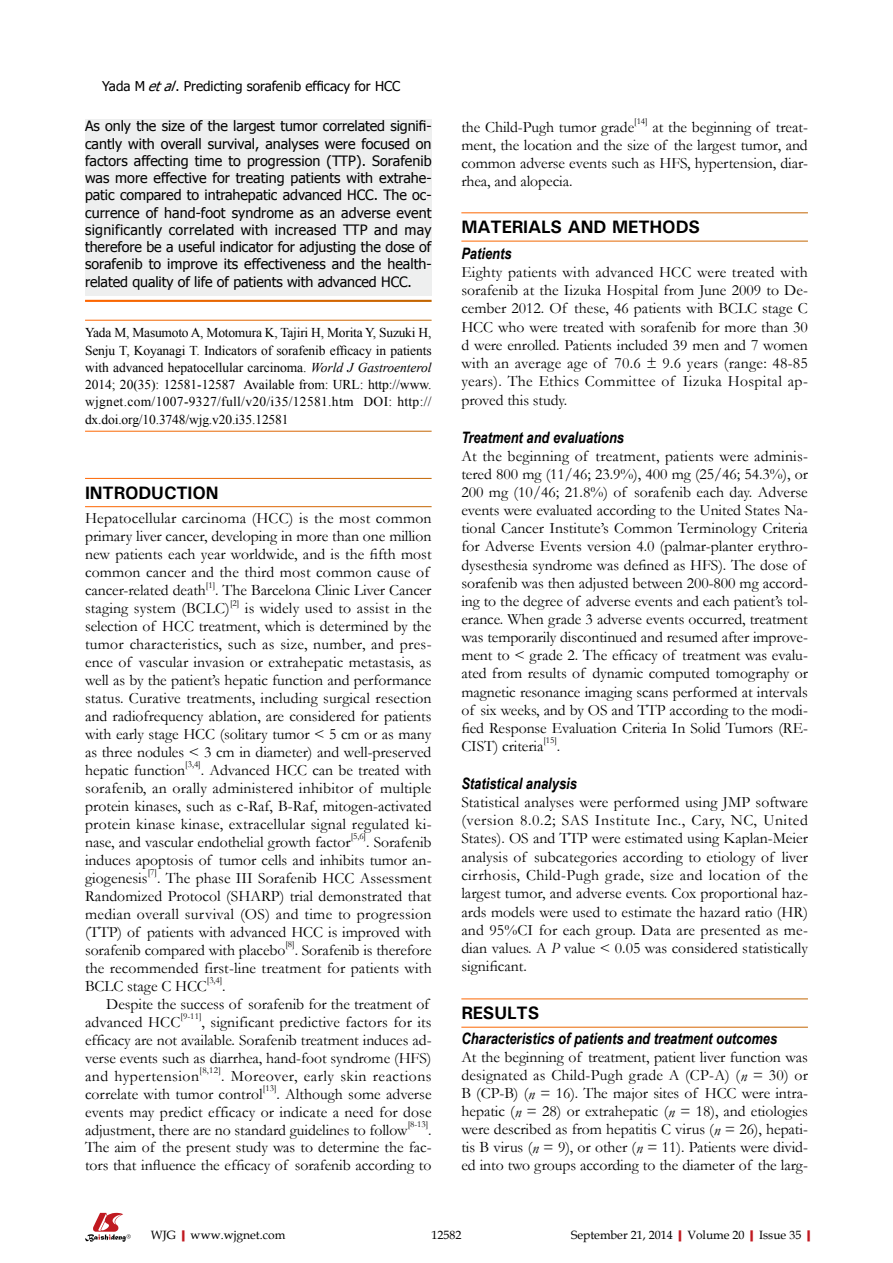
<style>
.page{position:relative;width:893px;height:1263px;background:#fff}
.page>*{position:absolute;margin:0;border:0;box-sizing:border-box;transform-origin:0 0}
.t1{font:700 18px "Univers";letter-spacing:-.01em;color:#000}
.t2{font:15.75px/18px "Garamond";letter-spacing:-.005em;color:#000;text-align:justify}
.t3{font:15.75px/18px "Garamond";letter-spacing:.02em;color:#000}
.t4{font:14.25px/17.2px "Tahoma";letter-spacing:-.005em;color:#000;text-align:justify}
.t5{font:13.5px/17.2px "Times New Roman";letter-spacing:.025em;color:#000;text-align:justify}
.t6{font:13.5px "Tahoma";color:#000}
.t7{font:12px "Book Antiqua";color:#000}
.t8{font:9.15px "Garamond";letter-spacing:-.005em;color:#000}
.s1{font-style:italic}
.s2{font-family:"Arial Narrow";font-weight:700;font-style:italic}
.s3{font-weight:700;color:#c01920}
</style>
<div class="page">
<div style="left:85px;top:119px;width:347px;height:176px;background:#eeefef"></div>
<svg style="left:85px;top:1213px;width:46px;height:29px"></svg>
<p class="t6" style="left:102px;top:77px;width:300px">Yada M <span class="s1">etal</span>. Predicting sorafenib efficacy for HCC</p>
<p class="t4" style="left:85px;top:117px;width:348px">As only the size of the largest tumor correlated signifi&shy;cantly with overall survival, analyses were focused on factors affecting time to progression (TTP). Sorafenib was more effective for treating patients with extrahe&shy;patic compared to intrahepatic advanced HCC. The oc&shy;currence of hand-foot syndrome as an adverse event significantly correlated with increased TTP and may therefore be a useful indicator for adjusting the dose of sorafenib to improve its effectiveness and the health&shy;related quality of life of patients with advanced HCC.</p>
<p class="t5" style="left:85px;top:324px;width:348px">Yada M, Masumoto A, Motomura K, Tajiri H, Morita Y, Suzuki H, Senju T, Koyanagi T. Indicators of sorafenib efficacy in patients with advanced hepatocellular carcinoma. <span class="s1">World J Gastroenterol </span>2014; 20(35): 12581-12587 Available from: URL: http://www. wjgnet.com/1007-9327/full/v20/i35/12581.htm DOI: http:// dx.doi.org/10.3748/wjg.v20.i35.12581</p>
<p class="t1" style="left:85px;top:481px;width:135px">INTRODUCTION</p>
<p class="t2" style="left:85px;top:509px;width:348px;text-align:left">Hepatocellular carcinoma (HCC) is the most common primary liver cancer, developing in more than one million new patients each year worldwide, and is the fifth most common cancer and the third most common cause of cancer-related death</p>
<p class="t8" style="left:206px;top:579px;width:11px">[1]</p>
<p class="t2" style="left:85px;top:581px;width:348px;text-indent:130px">. The Barcelona Clinic Liver Cancer staging system (BCLC)</p>
<p class="t8" style="left:230px;top:597px;width:11px">[2]</p>
<p class="t2" style="left:85px;top:599px;width:348px;text-indent:160px">is widely used to assist in the selection of HCC treatment, which is determined by the tumor characteristics, such as size, number, and pres&shy;ence of vascular invasion or extrahepatic metastasis, as well as by the patient’s hepatic function and performance status. Curative treatments, including surgical resection and radiofrequency ablation, are considered for patients with early stage HCC (solitary tumor &lt; 5 cm or as many as three nodules &lt; 3 cm in diameter) and well-preserved hepatic function</p>
<p class="t8" style="left:185px;top:758px;width:17px">[3,4]</p>
<p class="t2" style="left:85px;top:761px;width:348px;text-indent:116px">. Advanced HCC can be treated with sorafenib, an orally administered inhibitor of multiple protein kinases, such as c-Raf, B-Raf, mitogen-activated protein kinase kinase, extracellular signal regulated ki&shy;nase, and vascular endothelial growth factor</p>
<p class="t8" style="left:351px;top:830px;width:17px">[5,6]</p>
<p class="t2" style="left:85px;top:832px;width:348px;text-indent:281px">. Sorafenib induces apoptosis of tumor cells and inhibits tumor an&shy;giogenesis</p>
<p class="t8" style="left:148px;top:866px;width:11px">[7]</p>
<p class="t2" style="left:85px;top:868px;width:348px;text-indent:72px">. The phase III Sorafenib HCC Assessment Randomized Protocol (SHARP) trial demonstrated that median overall survival (OS) and time to progression (TTP) of patients with advanced HCC is improved with sorafenib compared with placebo</p>
<p class="t8" style="left:286px;top:938px;width:11px">[8]</p>
<p class="t2" style="left:85px;top:940px;width:348px;text-indent:210px">. Sorafenib is therefore the recommended first-line treatment for patients with BCLC stage C HCC</p>
<p class="t8" style="left:207px;top:974px;width:17px">[3,4]</p>
<p class="t2" style="left:222px;top:976px;width:5px">.</p>
<p class="t2" style="left:106px;top:994px;width:325px">Despite the success of sorafenib for the treatment of</p>
<p class="t2" style="left:85px;top:1012px;width:97px">advanced HCC</p>
<p class="t8" style="left:180px;top:1010px;width:23px">[9-11]</p>
<p class="t2" style="left:85px;top:1012px;width:348px;text-indent:117px">, significant predictive factors for its efficacy are not available. Sorafenib treatment induces ad&shy;verse events such as diarrhea, hand-foot syndrome (HFS) and hypertension</p>
<p class="t8" style="left:200px;top:1064px;width:23px">[8,12]</p>
<p class="t3" style="left:85px;top:1066px;width:348px;text-indent:136px">. Moreover, early skin reactions correlate with tumor control</p>
<p class="t8" style="left:263px;top:1082px;width:15px">[13]</p>
<p class="t2" style="left:85px;top:1084px;width:348px;text-indent:191px">. Although some adverse events may predict efficacy or indicate a need for dose adjustment, there are no standard guidelines to follow</p>
<p class="t8" style="left:408px;top:1118px;width:22px">[8-13]</p>
<p class="t2" style="left:85px;top:1120px;width:348px;text-indent:343px">.<br>The aim of the present study was to determine the fac&shy;tors that influence the efficacy of sorafenib according to</p>
<p class="t2" style="left:461px;top:118px;width:174px">the Child-Pugh tumor grade</p>
<p class="t8" style="left:634px;top:115px;width:15px">[14]</p>
<p class="t2" style="left:461px;top:118px;width:348px;text-indent:191px">at the beginning of treat&shy;ment, the location and the size of the largest tumor, and common adverse events such as HFS, hypertension, diar&shy;rhea, and alopecia.</p>
<p class="t1" style="left:461px;top:216px;width:240px">MATERIALS AND METHODS</p>
<p class="t2" style="left:461px;top:244px;width:348px;text-align:left"><span class="s2">Patients<br></span>Eighty patients with advanced HCC were treated with sorafenib at the Iizuka Hospital from June 2009 to De&shy;cember 2012. Of these, 46 patients with BCLC stage C HCC who were treated with sorafenib for more than 30 d were enrolled. Patients included 39 men and 7 women with an average age of 70.6 ± 9.6 years (range: 48-85 years). The Ethics Committee of Iizuka Hospital ap&shy;proved this study.</p>
<p class="t2" style="left:461px;top:428px;width:348px;text-align:left"><span class="s2">Treatment and evaluations<br></span>At the beginning of treatment, patients were adminis&shy;tered 800 mg (11/46; 23.9%), 400 mg (25/46; 54.3%), or 200 mg (10/46; 21.8%) of sorafenib each day. Adverse events were evaluated according to the United States Na&shy;tional Cancer Institute’s Common Terminology Criteria for Adverse Events version 4.0 (palmar-planter erythro&shy;dysesthesia syndrome was defined as HFS). The dose of sorafenib was then adjusted between 200-800 mg accord&shy;ing to the degree of adverse events and each patient’s tol&shy;erance. When grade 3 adverse events occurred, treatment was temporarily discontinued and resumed after improve&shy;ment to &lt; grade 2. The efficacy of treatment was evalu&shy;ated from results of dynamic computed tomography or magnetic resonance imaging scans performed at intervals of six weeks, and by OS and TTP according to the modi&shy;fied Response Evaluation Criteria In Solid Tumors (RE-CIST) criteria</p>
<p class="t8" style="left:543px;top:734px;width:15px">[15]</p>
<p class="t2" style="left:557px;top:737px;width:5px">.</p>
<p class="t2" style="left:461px;top:774px;width:348px;text-align:left"><span class="s2">Statistical analysis<br></span>Statistical analyses were performed using JMP software (version 8.0.2; SAS Institute Inc., Cary, NC, United States). OS and TTP were estimated using Kaplan-Meier analysis of subcategories according to etiology of liver cirrhosis, Child-Pugh grade, size and location of the largest tumor, and adverse events. Cox proportional haz&shy;ards models were used to estimate the hazard ratio (HR) and 95%CI for each group. Data are presented as me&shy;dian values. A <span class="s1">P</span> value &lt; 0.05 was considered statistically significant.</p>
<p class="t1" style="left:461px;top:1001px;width:79px">RESULTS</p>
<p class="t2" style="left:461px;top:1030px;width:348px;text-align:left"><span class="s2">Characteristics of patients and treatment outcomes<br></span>At the beginning of treatment, patient liver function was designated as Child-Pugh grade A (CP-A) (<span class="s1">n</span> = 30) or B (CP-B) (<span class="s1">n</span> = 16). The major sites of HCC were intra&shy;hepatic (<span class="s1">n</span> = 28) or extrahepatic (<span class="s1">n</span> = 18), and etiologies were described as from hepatitis C virus (<span class="s1">n</span> = 26), hepati&shy;tis B virus (<span class="s1">n</span> = 9), or other (<span class="s1">n</span> = 11). Patients were divid&shy;ed into two groups according to the diameter of the larg-</p>
<p class="t7" style="left:151px;top:1226px;width:136px">WJG<span class="s3">|</span>www.wjgnet.com</p>
<p class="t7" style="left:431px;top:1226px;width:31px">12582</p>
<p class="t7" style="left:571px;top:1226px;width:246px">September 21, 2014<span class="s3">|</span>Volume 20<span class="s3">|</span>Issue 35<span class="s3">|</span></p>
</div>
